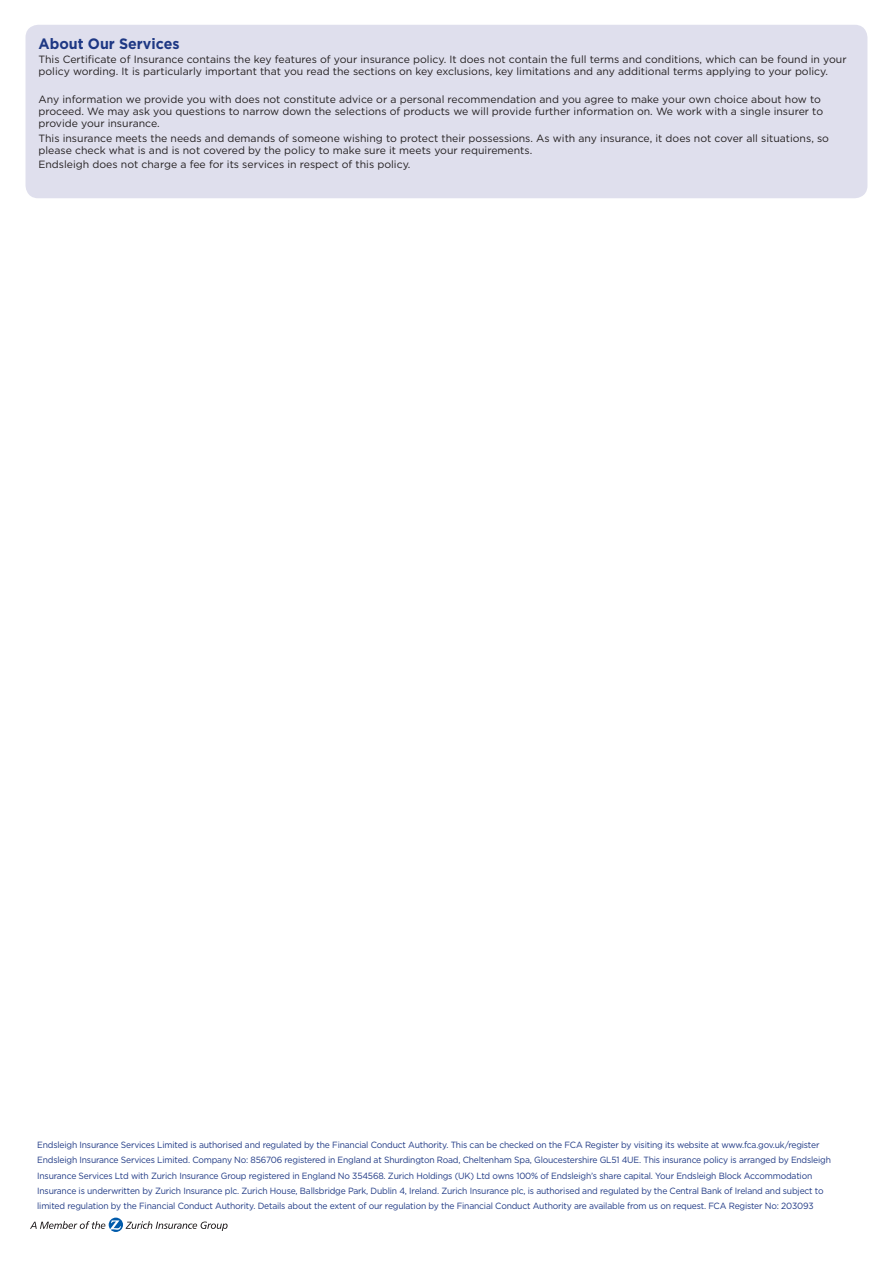
<style>
.page{position:relative;width:893px;height:1263px;background:#fff}
.page>*{position:absolute;margin:0;border:0;box-sizing:border-box;transform-origin:0 0}
.t1{font:700 15px "Gotham";color:#1e3884;scale:.95 1}
.t2{font:10.5px/12px "Gotham";color:#231f20}
.t3{font:9px "Gotham";letter-spacing:-.02em;color:#1e3884;scale:.95 1}
</style>
<div class="page">
<div style="left:26px;top:25px;width:841px;height:173px;background:#dfdfed;border-radius:13px"></div>
<svg style="left:30px;top:1217px;width:198px;height:15px"></svg>
<p class="t1" style="left:38px;top:34px;width:150px">About Our Services</p>
<p class="t2" style="left:38px;top:53px;width:810px">This Certificate of Insurance contains the key features of your insurance policy. It does not contain the full terms and conditions, which can be found in your policy wording. It is particularly important that you read the sections on key exclusions, key limitations and any additional terms applying to your policy.</p>
<p class="t2" style="left:38px;top:93px;width:786px">Any information we provide you with does not constitute advice or a personal recommendation and you agree to make your own choice about how to proceed. We may ask you questions to narrow down the selections of products we will provide further information on. We work with a single insurer to provide your insurance.</p>
<p class="t2" style="left:38px;top:132px;width:792px">This insurance meets the needs and demands of someone wishing to protect their possessions. As with any insurance, it does not cover all situations, so please check what is and is not covered by the policy to make sure it meets your requirements.</p>
<p class="t2" style="left:38px;top:158px;width:374px">Endsleigh does not charge a fee for its services in respect of this policy.</p>
<p class="t3" style="left:37px;top:1139px;width:825px">Endsleigh Insurance Services Limited is authorised and regulated by the Financial Conduct Authority. This can be checked on the FCA Register by visiting its website at www.fca.gov.uk/register</p>
<p class="t3" style="left:37px;top:1154px;width:837px">Endsleigh Insurance Services Limited. Company No: 856706 registered in England at Shurdington Road, Cheltenham Spa, Gloucestershire GL51 4UE. This insurance policy is arranged by Endsleigh</p>
<p class="t3" style="left:37px;top:1169px;width:817px">Insurance Services Ltd with Zurich Insurance Group registered in England No 354568. Zurich Holdings (UK) Ltd owns 100% of Endsleigh’s share capital. Your Endsleigh Block Accommodation</p>
<p class="t3" style="left:37px;top:1184px;width:829px">Insurance is underwritten by Zurich Insurance plc. Zurich House, Ballsbridge Park, Dublin 4, Ireland. Zurich Insurance plc, is authorised and regulated by the Central Bank of Ireland and subject to</p>
<p class="t3" style="left:37px;top:1200px;width:819px">limited regulation by the Financial Conduct Authority. Details about the extent of our regulation by the Financial Conduct Authority are available from us on request. FCA Register No: 203093</p>
</div>
